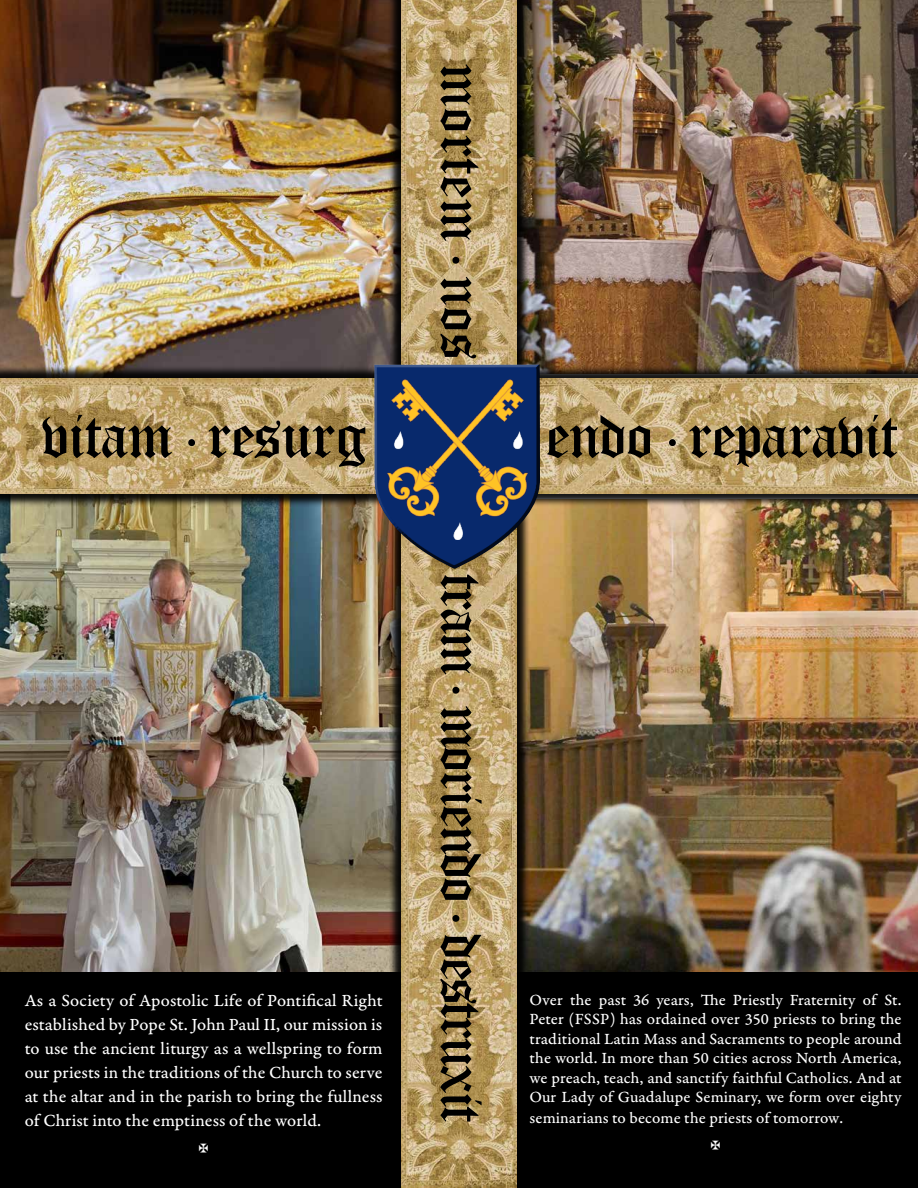
<style>
.page{position:relative;width:918px;height:1188px;background:#fff}
.page>*{position:absolute;margin:0;border:0;box-sizing:border-box;transform-origin:0 0}
.t1{font:63px "Old English Text";letter-spacing:-.025em;color:#000}
.t2{font:60px "Old English Text";letter-spacing:-.05em;color:#000}
.t3{font:60px "Old English Text";color:#000}
.t4{font:18px/24px "Garamond Premr Pro Capt";letter-spacing:.005em;color:#fff;text-align:justify}
.t5{font:16.5px/19.5px "Garamond Premr Pro Capt";letter-spacing:.005em;color:#fff;text-align:justify}
.s1{font-family:"Adobe Garamond Pro";font-size:63px}
.s2{font-family:"Adobe Garamond Pro"}
</style>
<div class="page">
<img style="left:0;top:507px;width:388px;height:465px">
<img style="left:530px;top:507px;width:388px;height:465px">
<img style="left:530px;top:0;width:388px;height:365px">
<div style="left:493px;top:972px;width:425px;height:216px;background:#000"></div>
<div style="left:0;top:972px;width:418px;height:216px;background:#000"></div>
<img style="left:0;top:0;width:388px;height:365px">
<div style="left:388px;top:506px;width:142px;height:682px;background:#000;opacity:.91"></div>
<img style="left:401px;top:570px;width:116px;height:618px">
<div style="left:388px;top:0;width:142px;height:395px;background:#000;opacity:.91"></div>
<img style="left:401px;top:0;width:116px;height:363px">
<div style="left:0;top:365px;width:391px;height:142px;background:#000;opacity:.91"></div>
<img style="left:0;top:378px;width:374px;height:116px">
<div style="left:514px;top:365px;width:404px;height:142px;background:#000;opacity:.91"></div>
<img style="left:542px;top:378px;width:376px;height:116px">
<div style="left:374px;top:363px;width:168px;height:207px;background:#000;opacity:.75"></div>
<img style="left:387px;top:380px;width:140px;height:159px">
<h2 class="t3" style="left:501px;top:63px;width:298px;rotate:90deg">mortem <span class="s1">.</span> nos</h2>
<h1 class="t1" style="left:42px;top:395px;width:326px">vitam <span class="s2">.</span> resurg</h1>
<h1 class="t1" style="left:545px;top:395px;width:355px">endo <span class="s2">.</span> reparavit</h1>
<h2 class="t2" style="left:501px;top:573px;width:551px;rotate:90deg">tram <span class="s1">.</span> moriendo <span class="s1">.</span> destruxit</h2>
<p class="t4" style="left:25px;top:989px;width:359px">As a Society of Apostolic Life of Pontifical Right established by Pope St. John Paul II, our mission is to use the ancient liturgy as a wellspring to form our priests in the traditions of the Church to serve at the altar and in the parish to bring the fullness of Christ into the emptiness of the world.</p>
<p class="t5" style="left:530px;top:990px;width:374px">Over the past 36 years, The Priestly Fraternity of St.<br>Peter (FSSP) has ordained over 350 priests to bring the traditional Latin Mass and Sacraments to people around the world. In more than 50 cities across North America, we preach, teach, and sanctify faithful Catholics. And at Our Lady of Guadalupe Seminary, we form over eighty</p>
<p class="t5" style="left:530px;top:1109px;width:315px">seminarians to become the priests of tomorrow.</p>
</div>
